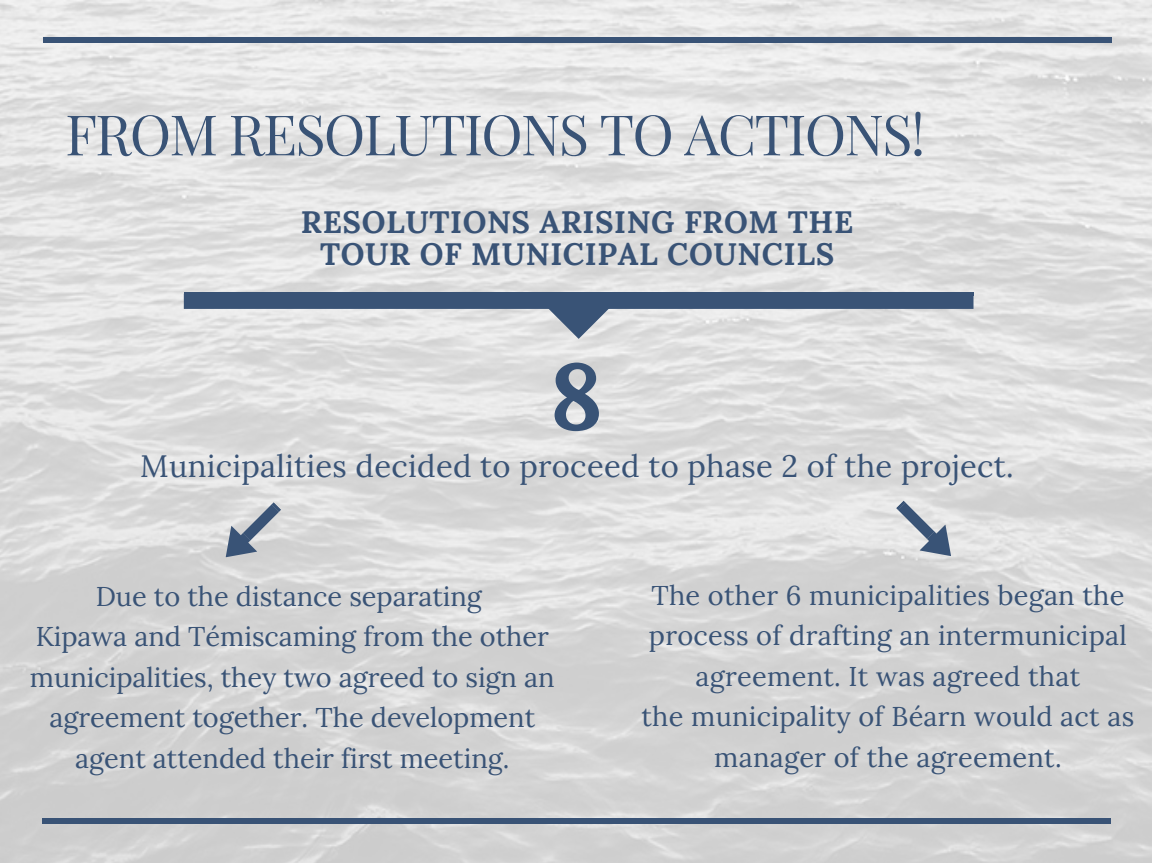
<style>
.page{position:relative;width:1152px;height:863px;background:#fff}
.page>*{position:absolute;margin:0;border:0;box-sizing:border-box;transform-origin:0 0}
.t1{font:700 93.6px "Lora";color:#395376}
.t2{font:55.8px "Playfair Display SC";letter-spacing:-.03em;color:#395376}
.t3{font:30.9px "Lora";letter-spacing:.01em;color:#395376}
.t4{font:700 30.9px/32.7px "Lora";letter-spacing:.02em;color:#395376;text-align:center}
.t5{font:27.15px/40.5px "Lora";color:#395376;text-align:center}
</style>
<div class="page">
<img style="left:0;top:0;width:1152px;height:862px">
<div style="left:43px;top:37px;width:1069px;height:5px;background:#395376"></div>
<div style="left:42px;top:818px;width:1069px;height:5px;background:#395376"></div>
<svg style="left:184px;top:295px;width:790px;height:44px;background:#a9b2be"></svg>
<hr style="left:184px;top:292px;width:790px;height:3px;background:#395376">
<svg style="left:213px;top:502px;width:68px;height:68px;background:#b7bcc3"></svg>
<svg style="left:896px;top:500px;width:68px;height:69px;background:#bec3ca"></svg>
<h2 class="t2" style="left:65px;top:95px;width:862px">FROM RESOLUTIONS TO ACTIONS!</h2>
<p class="t4" style="left:301px;top:205px;width:554px">RESOLUTIONS ARISING FROM THE<br>TOUR OF MUNICIPAL COUNCILS</p>
<h1 class="t1" style="left:549px;top:335px;width:55px">8</h1>
<p class="t3" style="left:140px;top:448px;width:875px">Municipalities decided to proceed to phase 2 of the project.</p>
<p class="t5" style="left:30px;top:576px;width:526px">Due to the distance separating<br>Kipawa and Témiscaming from the other municipalities, they two agreed to sign an agreement together. The development agent attended their first meeting.</p>
<p class="t5" style="left:641px;top:575px;width:494px">The other 6 municipalities began the process of drafting an intermunicipal agreement. It was agreed that<br>the municipality of Béarn would act as manager of the agreement.</p>
</div>
